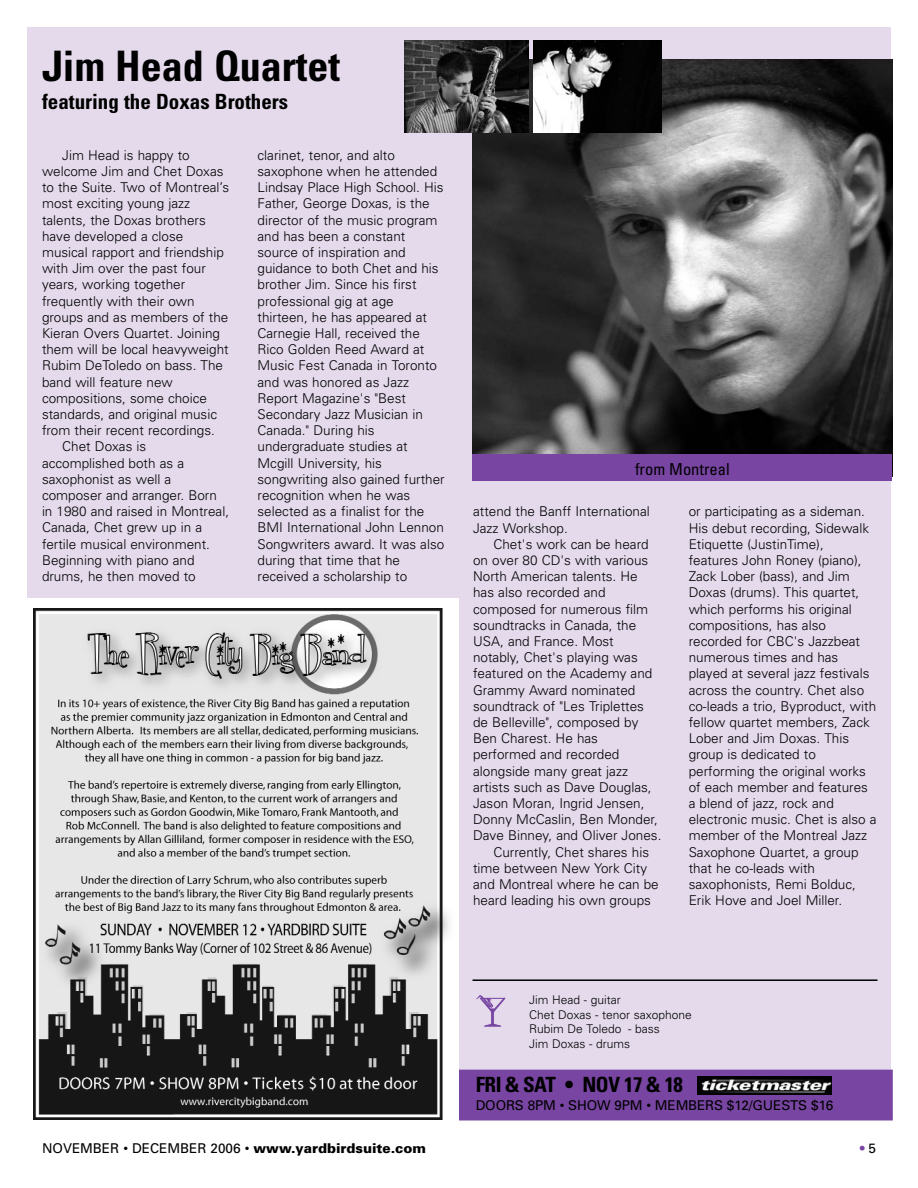
<style>
.page{position:relative;width:918px;height:1188px;background:#fff}
.page>*{position:absolute;margin:0;border:0;box-sizing:border-box;transform-origin:0 0}
.t1{font:700 condensed 42px "Univers";color:#000}
.t2{font:700 condensed 21px "Univers";color:#000}
.t3{font:700 condensed 21px "Univers";letter-spacing:-.02em;color:#000}
.t4{font:condensed 16.5px "Univers";color:#000}
.t5{font:300 13.5px/16.2px "Univers";color:#000}
.t6{font:13.5px "Univers";letter-spacing:-.01em;color:#000}
.t7{font:700 condensed 13.5px "Univers";color:#7845a3}
.t8{font:300 12px/14.4px "Univers";color:#000}
.s1{font-weight:900}
.s2{font-weight:400;font-stretch:normal;color:#000}
</style>
<div class="page">
<div style="left:27px;top:27px;width:864px;height:1079px;background:#e4daec"></div>
<img style="left:472px;top:60px;width:420px;height:394px">
<img style="left:534px;top:40px;width:128px;height:93px">
<img style="left:404px;top:40px;width:124px;height:93px">
<div style="left:472px;top:454px;width:420px;height:27px;background:#7845a3"></div>
<div style="left:460px;top:1070px;width:432px;height:50px;background:#7845a3"></div>
<img style="left:697px;top:1076px;width:135px;height:19px">
<img style="left:476px;top:995px;width:30px;height:32px">
<hr style="left:472px;top:979px;width:406px;height:2px;background:#000">
<div style="left:27px;top:599px;width:432px;height:535px;background:#fff"></div>
<img style="left:34px;top:609px;width:415px;height:510px">
<h1 class="t1" style="left:42px;top:51px;width:300px">Jim Head Quartet</h1>
<h2 class="t2" style="left:42px;top:94px;width:248px">featuring the Doxas Brothers</h2>
<p class="t5" style="left:62px;top:148px;width:129px">Jim Head is happy to</p>
<p class="t5" style="left:42px;top:164px;width:183px">welcome Jim and Chet Doxas</p>
<p class="t5" style="left:42px;top:180px;width:189px">to the Suite. Two of Montreal’s</p>
<p class="t5" style="left:42px;top:197px;width:150px">most exciting young jazz</p>
<p class="t5" style="left:42px;top:213px;width:165px">talents, the Doxas brothers</p>
<p class="t5" style="left:42px;top:229px;width:143px">have developed a close</p>
<p class="t5" style="left:42px;top:245px;width:183px">musical rapport and friendship</p>
<p class="t5" style="left:42px;top:261px;width:165px">with Jim over the past four</p>
<p class="t5" style="left:42px;top:278px;width:145px">years, working together</p>
<p class="t5" style="left:42px;top:294px;width:154px">frequently with their own</p>
<p class="t5" style="left:42px;top:310px;width:188px">groups and as members of the</p>
<p class="t5" style="left:42px;top:326px;width:180px">Kieran Overs Quartet. Joining</p>
<p class="t5" style="left:42px;top:342px;width:188px">them will be local heavyweight</p>
<p class="t5" style="left:42px;top:359px;width:183px">Rubim DeToledo on bass. The</p>
<p class="t5" style="left:42px;top:375px;width:132px">band will feature new</p>
<p class="t5" style="left:42px;top:391px;width:167px">compositions, some choice</p>
<p class="t5" style="left:42px;top:407px;width:177px">standards, and original music</p>
<p class="t5" style="left:42px;top:423px;width:174px">from their recent recordings.</p>
<p class="t5" style="left:62px;top:440px;width:86px">Chet Doxas is</p>
<p class="t5" style="left:42px;top:456px;width:144px">accomplished both as a</p>
<p class="t5" style="left:42px;top:472px;width:131px">saxophonist as well a</p>
<p class="t5" style="left:42px;top:488px;width:176px">composer and arranger. Born</p>
<p class="t5" style="left:42px;top:504px;width:189px">in 1980 and raised in Montreal,</p>
<p class="t5" style="left:42px;top:521px;width:162px">Canada, Chet grew up in a</p>
<p class="t5" style="left:42px;top:537px;width:169px">fertile musical environment.</p>
<p class="t5" style="left:42px;top:553px;width:154px">Beginning with piano and</p>
<p class="t5" style="left:42px;top:569px;width:155px">drums, he then moved to</p>
<p class="t5" style="left:258px;top:148px;width:189px">clarinet, tenor, and alto saxophone when he attended<br>Lindsay Place High School. His<br>Father, George Doxas, is the director of the music program and has been a constant source of inspiration and guidance to both Chet and his brother Jim. Since his first professional gig at age thirteen, he has appeared at<br>Carnegie Hall, received the<br>Rico Golden Reed Award at<br>Music Fest Canada in Toronto and was honored as Jazz<br>Report Magazine's "Best<br>Secondary Jazz Musician in<br>Canada." During his undergraduate studies at<br>Mcgill University, his songwriting also gained further recognition when he was selected as a finalist for the<br>BMI International John Lennon<br>Songwriters award. It was also during that time that he received a scholarship to</p>
<p class="t4" style="left:635px;top:463px;width:96px">from Montreal</p>
<p class="t5" style="left:473px;top:505px;width:178px">attend the Banff International<br>Jazz Workshop.</p>
<p class="t5" style="left:493px;top:537px;width:157px">Chet's work can be heard</p>
<p class="t5" style="left:473px;top:553px;width:177px">on over 80 CD's with various</p>
<p class="t5" style="left:473px;top:570px;width:166px">North American talents. He</p>
<p class="t5" style="left:473px;top:586px;width:134px">has also recorded and</p>
<p class="t5" style="left:473px;top:602px;width:177px">composed for numerous film</p>
<p class="t5" style="left:473px;top:618px;width:165px">soundtracks in Canada, the</p>
<p class="t5" style="left:473px;top:634px;width:142px">USA, and France. Most</p>
<p class="t5" style="left:473px;top:651px;width:166px">notably, Chet's playing was</p>
<p class="t5" style="left:473px;top:667px;width:181px">featured on the Academy and</p>
<p class="t5" style="left:473px;top:683px;width:164px">Grammy Award nominated</p>
<p class="t5" style="left:473px;top:699px;width:172px">soundtrack of "Les Triplettes</p>
<p class="t5" style="left:473px;top:715px;width:167px">de Belleville", composed by</p>
<p class="t5" style="left:473px;top:732px;width:126px">Ben Charest. He has</p>
<p class="t5" style="left:473px;top:748px;width:148px">performed and recorded</p>
<p class="t5" style="left:473px;top:764px;width:156px">alongside many great jazz</p>
<p class="t5" style="left:473px;top:780px;width:180px">artists such as Dave Douglas,</p>
<p class="t5" style="left:473px;top:796px;width:173px">Jason Moran, Ingrid Jensen,</p>
<p class="t5" style="left:473px;top:813px;width:186px">Donny McCaslin, Ben Monder,</p>
<p class="t5" style="left:473px;top:829px;width:190px">Dave Binney, and Oliver Jones.</p>
<p class="t5" style="left:493px;top:845px;width:157px">Currently, Chet shares his</p>
<p class="t5" style="left:473px;top:861px;width:176px">time between New York City</p>
<p class="t5" style="left:473px;top:877px;width:187px">and Montreal where he can be</p>
<p class="t5" style="left:473px;top:894px;width:179px">heard leading his own groups</p>
<p class="t5" style="left:689px;top:505px;width:189px">or participating as a sideman.<br>His debut recording, Sidewalk<br>Etiquette (JustinTime), features John Roney (piano),<br>Zack Lober (bass), and Jim<br>Doxas (drums). This quartet, which performs his original compositions, has also recorded for CBC's Jazzbeat numerous times and has played at several jazz festivals across the country. Chet also co-leads a trio, Byproduct, with fellow quartet members, Zack<br>Lober and Jim Doxas. This group is dedicated to performing the original works of each member and features a blend of jazz, rock and electronic music. Chet is also a member of the Montreal Jazz<br>Saxophone Quartet, a group that he co-leads with saxophonists, Remi Bolduc,<br>Erik Hove and Joel Miller.</p>
<p class="t8" style="left:529px;top:994px;width:164px">Jim Head - guitar<br>Chet Doxas - tenor saxophone<br>Rubim De Toledo - bass<br>Jim Doxas - drums</p>
<h2 class="t3" style="left:476px;top:1077px;width:209px">FRI &amp; SAT • NOV 17 &amp; 18</h2>
<p class="t6" style="left:476px;top:1100px;width:359px">DOORS 8PM • SHOW 9PM • MEMBERS $12/GUESTS $16</p>
<p class="t6" style="left:42px;top:1143px;width:386px">NOVEMBER • DECEMBER 2006 • <span class="s1">www.yardbirdsuite.com</span></p>
<p class="t7" style="left:860px;top:1143px;width:18px">•<span class="s2">5</span></p>
</div>
